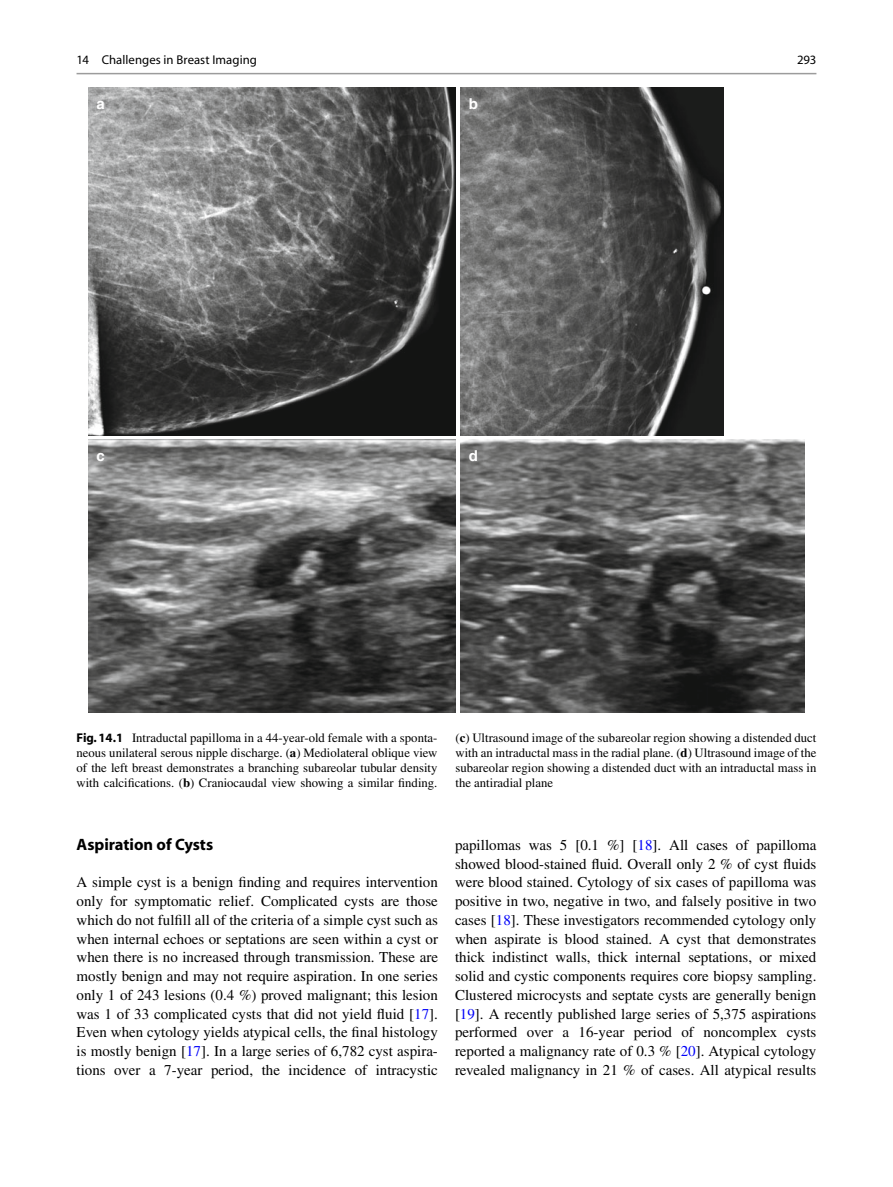
<style>
.page{position:relative;width:893px;height:1187px;background:#fff}
.page>*{position:absolute;margin:0;border:0;box-sizing:border-box;transform-origin:0 0}
.t1{font:700 16.5px "Myriad";color:#000}
.t2{font:15px/18.8px "Times";color:#000;text-align:justify}
.t3{font:700 15px "Helvetica";color:#fff}
.t4{font:12.75px/15px "Times";color:#000;text-align:justify}
.t5{font:12.75px "Myriad";letter-spacing:.005em;color:#000}
.s1{font-family:"Myriad";font-weight:700}
.s2{font-weight:700}
.s3{color:#0000fa}
</style>
<div class="page">
<img style="left:88px;top:88px;width:368px;height:347px">
<img style="left:460px;top:88px;width:263px;height:347px">
<img style="left:88px;top:439px;width:368px;height:273px">
<img style="left:460px;top:439px;width:345px;height:273px">
<hr style="left:77px;top:73px;width:739px;height:1px;background:#9c9c9c">
<p class="t5" style="left:77px;top:55px;width:182px">14 Challenges in Breast Imaging</p>
<p class="t5" style="left:797px;top:55px;width:21px">293</p>
<p class="t3" style="left:97px;top:95px;width:10px">a</p>
<p class="t3" style="left:469px;top:95px;width:11px">b</p>
<p class="t3" style="left:97px;top:447px;width:10px">c</p>
<p class="t3" style="left:469px;top:447px;width:11px">d</p>
<p class="t4" style="left:77px;top:730px;width:362px"><span class="s1">Fig. 14.1</span> Intraductal papilloma in a 44-year-old female with a sponta&shy;neous unilateral serous nipple discharge. ( <span class="s2">a</span> ) Mediolateral oblique view of the left breast demonstrates a branching subareolar tubular density with calcifications. ( <span class="s2">b</span> ) Craniocaudal view showing a similar finding.</p>
<p class="t4" style="left:455px;top:730px;width:362px">( <span class="s2">c</span> ) Ultrasound image of the subareolar region showing a distended duct with an intraductal mass in the radial plane. ( <span class="s2">d</span> ) Ultrasound image of the subareolar region showing a distended duct with an intraductal mass in the antiradial plane</p>
<p class="t1" style="left:77px;top:838px;width:138px">Aspiration of Cysts</p>
<p class="t2" style="left:77px;top:874px;width:363px">A simple cyst is a benign finding and requires intervention only for symptomatic relief. Complicated cysts are those which do not fulfill all of the criteria of a simple cyst such as when internal echoes or septations are seen within a cyst or when there is no increased through transmission. These are mostly benign and may not require aspiration. In one series only 1 of 243 lesions (0.4 %) proved malignant; this lesion was 1 of 33 complicated cysts that did not yield fluid [ <span class="s3">17</span> ].<br>Even when cytology yields atypical cells, the final histology is mostly benign [ <span class="s3">17</span> ]. In a large series of 6,782 cyst aspira&shy;tions over a 7-year period, the incidence of intracystic</p>
<p class="t2" style="left:455px;top:836px;width:363px">papillomas was 5 [0.1 %] [ <span class="s3">18</span> ]. All cases of papilloma showed blood-stained fluid. Overall only 2 % of cyst fluids were blood stained. Cytology of six cases of papilloma was positive in two, negative in two, and falsely positive in two cases [ <span class="s3">18</span> ]. These investigators recommended cytology only when aspirate is blood stained. A cyst that demonstrates thick indistinct walls, thick internal septations, or mixed solid and cystic components requires core biopsy sampling.<br>Clustered microcysts and septate cysts are generally benign [ <span class="s3">19</span> ]. A recently published large series of 5,375 aspirations performed over a 16-year period of noncomplex cysts reported a malignancy rate of 0.3 % [ <span class="s3">20</span> ]. Atypical cytology revealed malignancy in 21 % of cases. All atypical results</p>
</div>
